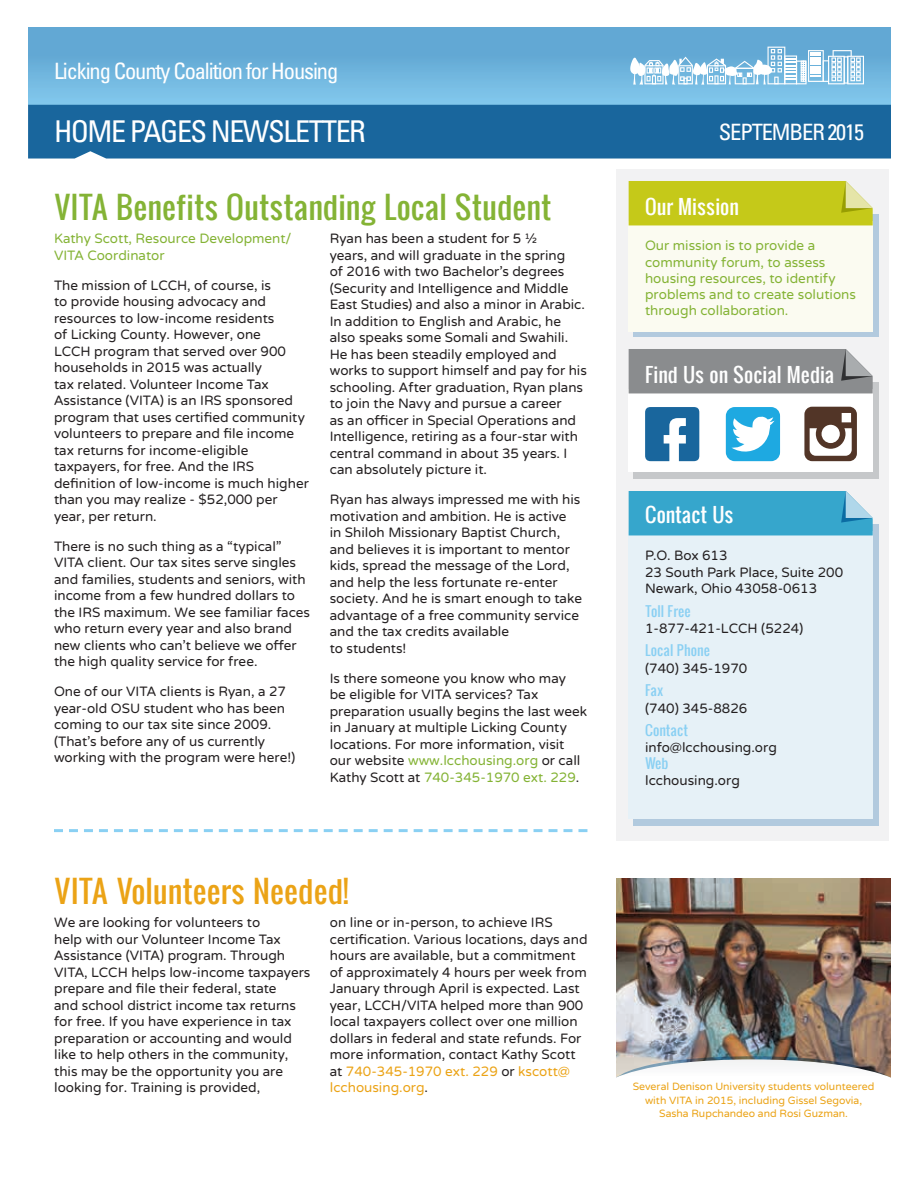
<style>
.page{position:relative;width:918px;height:1188px;background:#fff}
.page>*{position:absolute;margin:0;border:0;box-sizing:border-box;transform-origin:0 0}
.t1{font:30px "Oswald";color:#84b335}
.t2{font:30px "Oswald";color:#eba316}
.t3{font:condensed 30px "Univers LT Std";letter-spacing:-.05em;color:#fff}
.t4{font:condensed 22.5px "Univers LT Std";letter-spacing:-.05em;color:#fff}
.t5{font:19.5px "Oswald";color:#fff}
.t6{font:13.5px/16.5px "Varela Round";color:#231f20}
.t7{font:13.5px/16.2px "Varela Round";color:#84b335}
.t8{font:13.5px "Oswald";color:#8ad0f3}
.t9{font:10.5px/13.5px "Varela Round";color:#eba316;text-align:center}
.s1{color:#84b335}
.s2{color:#eba316}
</style>
<div class="page">
<div style="left:616px;top:169px;width:273px;height:671px;background:#f2f2f3"></div>
<div style="left:28px;top:27px;width:863px;height:78px;background:linear-gradient(to bottom,#5aa0ce,#7fc5ea)"></div>
<div style="left:28px;top:105px;width:863px;height:54px;background:#19669d"></div>
<div style="left:633px;top:524px;width:245px;height:302px;background:#b2cade"></div>
<div style="left:629px;top:532px;width:244px;height:287px;background:#e6f1f7"></div>
<svg style="left:629px;top:491px;width:244px;height:44px;background:#3fa9cd"></svg>
<div style="left:633px;top:214px;width:245px;height:123px;background:#b2cade"></div>
<div style="left:629px;top:222px;width:244px;height:110px;background:#fbfbf1"></div>
<svg style="left:629px;top:181px;width:244px;height:44px;background:#c6ca24"></svg>
<svg style="left:630px;top:47px;width:234px;height:39px"></svg>
<svg style="left:54px;top:829px;width:534px;height:3px"></svg>
<div style="left:633px;top:382px;width:245px;height:97px;background:#c6c8ca"></div>
<div style="left:629px;top:390px;width:244px;height:82px;background:#fff"></div>
<svg style="left:629px;top:349px;width:244px;height:44px;background:#8d8f91"></svg>
<svg style="left:645px;top:407px;width:54px;height:54px"></svg>
<svg style="left:726px;top:407px;width:54px;height:54px"></svg>
<svg style="left:804px;top:407px;width:53px;height:54px"></svg>
<img style="left:616px;top:879px;width:275px;height:177px">
<img style="left:616px;top:1056px;width:275px;height:22px">
<h2 class="t4" style="left:54px;top:56px;width:286px">Licking County Coalition for Housing</h2>
<h1 class="t3" style="left:54px;top:113px;width:313px">HOME PAGES NEWSLETTER</h1>
<h2 class="t4" style="left:719px;top:118px;width:147px">SEPTEMBER 2015</h2>
<h1 class="t1" style="left:54px;top:184px;width:499px">VITA Benefits Outstanding Local Student</h1>
<p class="t7" style="left:54px;top:231px;width:239px">Kathy Scott, Resource Development/<br>VITA Coordinator</p>
<p class="t6" style="left:54px;top:277px;width:256px">The mission of LCCH, of course, is<br>to provide housing advocacy and resources to low-income residents<br>of Licking County. However, one<br>LCCH program that served over 900 households in 2015 was actually<br>tax related. Volunteer Income Tax Assistance (VITA) is an IRS sponsored program that uses certified community volunteers to prepare and file income tax returns for income-eligible taxpayers, for free. And the IRS definition of low-income is much higher than you may realize - $52,000 per year, per return.</p>
<p class="t6" style="left:54px;top:538px;width:258px">There is no such thing as a “typical” VITA client. Our tax sites serve singles and families, students and seniors, with income from a few hundred dollars to the IRS maximum. We see familiar faces who return every year and also brand new clients who can’t believe we offer the high quality service for free.</p>
<p class="t6" style="left:54px;top:684px;width:243px">One of our VITA clients is Ryan, a 27 year-old OSU student who has been coming to our tax site since 2009. (That’s before any of us currently working with the program were here!)</p>
<p class="t6" style="left:330px;top:231px;width:259px">Ryan has been a student for 5 ½<br>years, and will graduate in the spring<br>of 2016 with two Bachelor’s degrees (Security and Intelligence and Middle East Studies) and also a minor in Arabic.<br>In addition to English and Arabic, he also speaks some Somali and Swahili.<br>He has been steadily employed and works to support himself and pay for his schooling. After graduation, Ryan plans to join the Navy and pursue a career<br>as an officer in Special Operations and Intelligence, retiring as a four-star with central command in about 35 years. I can absolutely picture it.</p>
<p class="t6" style="left:330px;top:492px;width:254px">Ryan has always impressed me with his motivation and ambition. He is active<br>in Shiloh Missionary Baptist Church, and believes it is important to mentor kids, spread the message of the Lord, and help the less fortunate re-enter society. And he is smart enough to take advantage of a free community service and the tax credits available<br>to students!</p>
<p class="t6" style="left:330px;top:670px;width:259px">Is there someone you know who may<br>be eligible for VITA services? Tax preparation usually begins the last week in January at multiple Licking County locations. For more information, visit our website <span class="s1">www.lcchousing.org</span> or call Kathy Scott at <span class="s1">740-345-1970 ext. 229</span>.</p>
<h1 class="t2" style="left:54px;top:868px;width:296px">VITA Volunteers Needed!</h1>
<p class="t6" style="left:54px;top:915px;width:258px">We are looking for volunteers to<br>help with our Volunteer Income Tax Assistance (VITA) program. Through VITA, LCCH helps low-income taxpayers prepare and file their federal, state<br>and school district income tax returns for free. If you have experience in tax preparation or accounting and would like to help others in the community, this may be the opportunity you are looking for. Training is provided,</p>
<p class="t6" style="left:330px;top:915px;width:259px">on line or in-person, to achieve IRS certification. Various locations, days and hours are available, but a commitment of approximately 4 hours per week from January through April is expected. Last year, LCCH/VITA helped more than 900 local taxpayers collect over one million dollars in federal and state refunds. For more information, contact Kathy Scott at <span class="s2">740-345-1970 ext. 229</span> or <span class="s2">kscott@ lcchousing.org</span>.</p>
<h3 class="t5" style="left:645px;top:192px;width:95px">Our Mission</h3>
<p class="t7" style="left:645px;top:238px;width:212px">Our mission is to provide a community forum, to assess housing resources, to identify problems and to create solutions through collaboration.</p>
<h3 class="t5" style="left:645px;top:360px;width:191px">Find Us on Social Media</h3>
<h3 class="t5" style="left:645px;top:500px;width:90px">Contact Us</h3>
<p class="t6" style="left:645px;top:548px;width:200px">P.O. Box 613<br>23 South Park Place, Suite 200<br>Newark, Ohio 43058-0613</p>
<p class="t8" style="left:645px;top:600px;width:47px">Toll Free</p>
<p class="t6" style="left:645px;top:621px;width:160px">1-877-421-LCCH (5224)</p>
<p class="t8" style="left:645px;top:640px;width:66px">Local Phone</p>
<p class="t6" style="left:645px;top:660px;width:104px">(740) 345-1970</p>
<p class="t8" style="left:645px;top:680px;width:20px">Fax</p>
<p class="t6" style="left:645px;top:700px;width:104px">(740) 345-8826</p>
<p class="t8" style="left:645px;top:720px;width:45px">Contact</p>
<p class="t6" style="left:645px;top:740px;width:133px">info@lcchousing.org</p>
<p class="t8" style="left:645px;top:753px;width:25px">Web</p>
<p class="t6" style="left:645px;top:773px;width:96px">lcchousing.org</p>
<p class="t9" style="left:633px;top:1080px;width:243px">Several Denison University students volunteered with VITA in 2015, including Gissel Segovia,<br>Sasha Rupchandeo and Rosi Guzman.</p>
</div>
